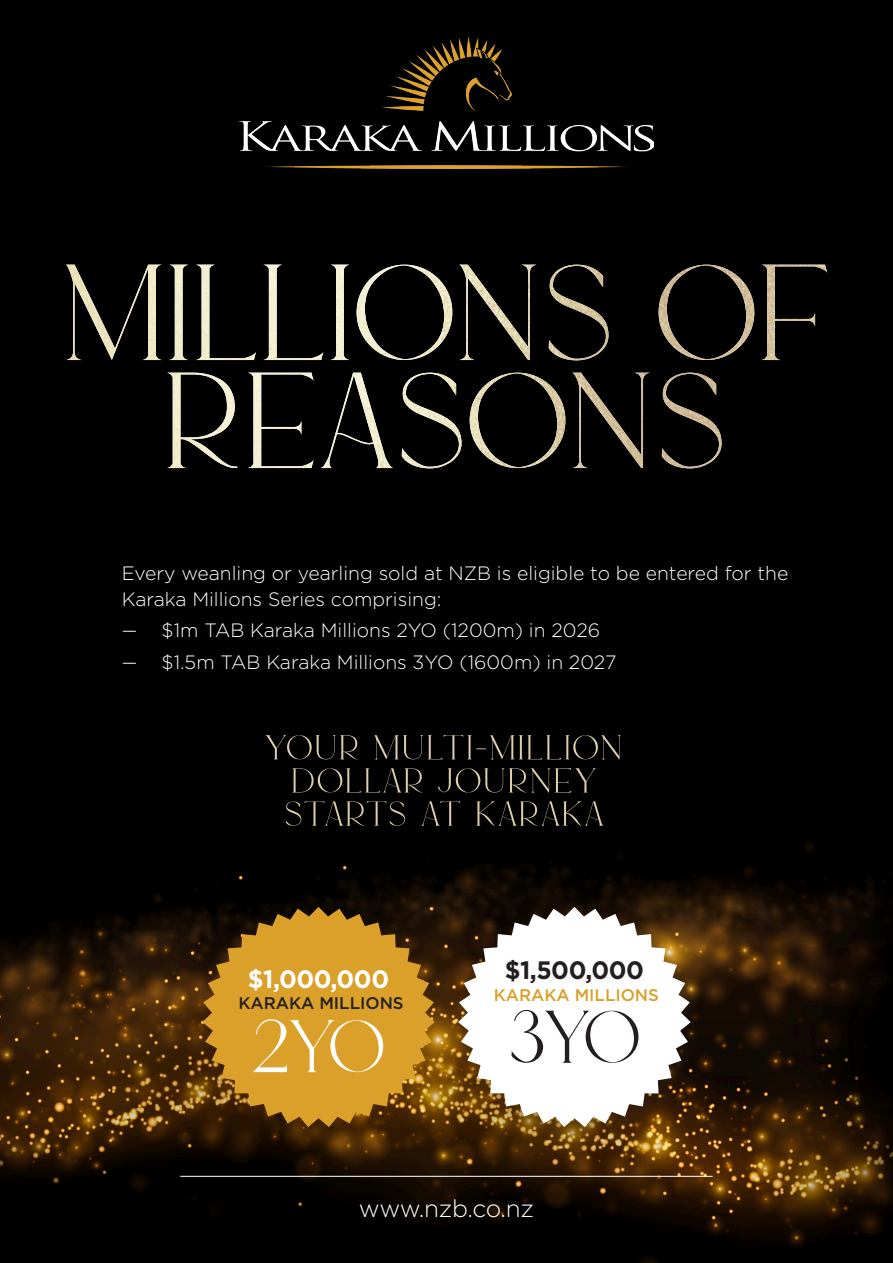
<style>
.page{position:relative;width:893px;height:1263px;background:#000}
.page>*{position:absolute;margin:0;border:0;box-sizing:border-box;transform-origin:0 0}
.t1{font:90.15px "MARION&Theessentials";color:#fff}
.t2{font:90.15px "MARION&Theessentials";color:#231f20}
.t3{font:700 25.2px "Gotham";letter-spacing:-.02em;color:#fff}
.t4{font:700 25.2px "Gotham";letter-spacing:-.02em;color:#231f20}
.t5{font:300 24.3px "Gotham";letter-spacing:-.015em;color:#fff}
.t6{font:300 19.35px/26.5px "Gotham";color:#fff}
.t7{font:500 16.8px "Gotham";color:#231f20}
.t8{font:500 16.8px "Gotham";color:#daa02a}
.s1{font-family:"Gotham Narrow"}
.s2{font-size:99.9px}
</style>
<div class="page">
<img style="left:0;top:842px;width:893px;height:421px">
<hr style="left:180px;top:1176px;width:533px;height:1px;background:#fff">
<svg style="left:202px;top:907px;width:233px;height:220px;fill:#daa02a"></svg>
<div style="left:453px;top:902px;width:255px;height:243px;background:#231f20;opacity:.25"></div>
<svg style="left:458px;top:907px;width:233px;height:220px;fill:#fff"></svg>
<svg style="left:286px;top:801px;width:318px;height:25px"></svg>
<svg style="left:292px;top:768px;width:304px;height:24px"></svg>
<svg style="left:265px;top:735px;width:356px;height:24px"></svg>
<img style="left:239px;top:36px;width:415px;height:133px">
<svg style="left:167px;top:373px;width:303px;height:95px"></svg>
<img style="left:470px;top:373px;width:252px;height:95px">
<svg style="left:66px;top:265px;width:483px;height:95px"></svg>
<img style="left:549px;top:265px;width:278px;height:95px">
<p class="t6" style="left:122px;top:559px;width:668px">Every weanling or yearling sold at NZB is eligible to be entered for the<br>Karaka Millions Series comprising:</p>
<p class="t6" style="left:122px;top:617px;width:480px"><span class="s1">—</span> $1m TAB Karaka Millions 2YO (1200m) in 2026</p>
<p class="t6" style="left:122px;top:648px;width:496px"><span class="s1">—</span> $1.5m TAB Karaka Millions 3YO (1600m) in 2027</p>
<p class="t3" style="left:248px;top:962px;width:143px">$1,000,000</p>
<p class="t7" style="left:239px;top:992px;width:167px">KARAKA MILLIONS</p>
<p class="t1" style="left:252px;top:1009px;width:135px"><span class="s2">2</span>YO</p>
<p class="t4" style="left:505px;top:953px;width:141px">$1,500,000</p>
<p class="t8" style="left:494px;top:984px;width:167px">KARAKA MILLIONS</p>
<p class="t2" style="left:509px;top:1000px;width:133px"><span class="s2">3</span>YO</p>
<p class="t5" style="left:359px;top:1193px;width:177px">www.nzb.co.nz</p>
</div>
